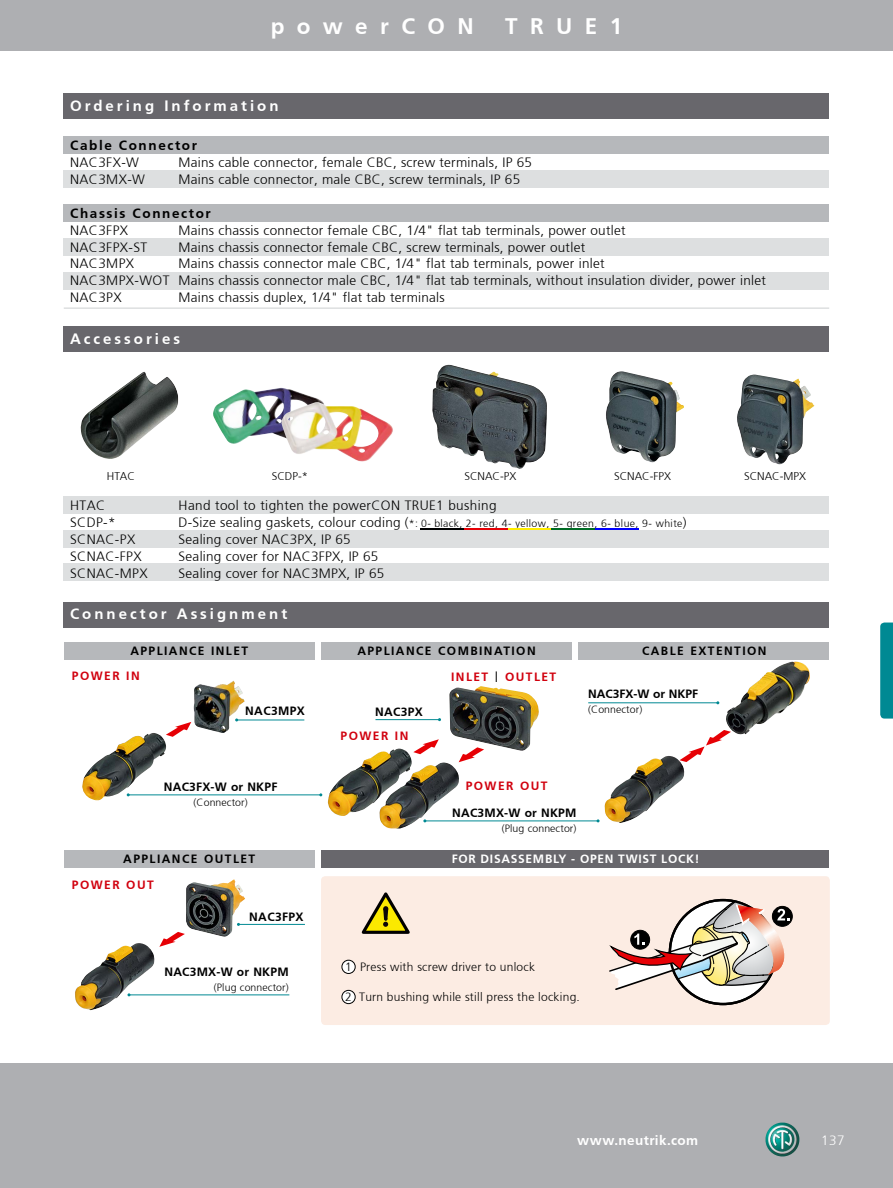
<style>
.page{position:relative;width:893px;height:1188px;background:#fff}
.page>*{position:absolute;margin:0;border:0;box-sizing:border-box;transform-origin:0 0}
.t1{font:700 22.5px "Frutiger";letter-spacing:.55em;color:#fff}
.t2{font:700 15px "Frutiger";letter-spacing:.2em;color:#fff}
.t3{font:300 13.5px/16.8px "Frutiger";letter-spacing:.02em;color:#000}
.t4{font:700 13.5px "Frutiger";letter-spacing:.12em;color:#000}
.t5{font:700 13.5px "Frutiger";letter-spacing:.025em;color:#fff}
.t6{font:300 13.5px "Frutiger";color:#fff}
.t7{font:300 12px "Frutiger";letter-spacing:.02em;color:#000}
.t8{font:700 12px "Frutiger";letter-spacing:.12em;color:#000}
.t9{font:700 12px "Frutiger";letter-spacing:.02em;color:#000}
.t10{font:700 12px "Frutiger";letter-spacing:.12em;color:#d1010e}
.t11{font:700 12px "Frutiger";letter-spacing:.06em;color:#fff}
.t12{font:700 12px "Frutiger";color:#000}
.t13{font:700 12px "Frutiger";letter-spacing:.03em;color:#000}
.t14{font:700 12px "Frutiger";letter-spacing:.085em;color:#000}
.t15{font:300 11.25px "Frutiger";color:#000}
.t16{font:300 10.5px "Frutiger";letter-spacing:.04em;color:#000}
.t17{font:300 10.5px "Frutiger";letter-spacing:.01em;color:#000}
.s1{font-size:13.5px}
.s2{font-weight:300;font-size:15px;color:#000}
</style>
<div class="page">
<div style="left:0;top:0;width:893px;height:51px;background:#aeafb2"></div>
<div style="left:13px;top:1063px;width:880px;height:125px;background:#aeafb2"></div>
<svg style="left:880px;top:623px;width:13px;height:96px"></svg>
<img style="left:765px;top:1123px;width:34px;height:33px">
<div style="left:0;top:1063px;width:13px;height:125px;background:#aeafb2"></div>
<div style="left:64px;top:642px;width:251px;height:17px;background:#b6b8bb"></div>
<div style="left:321px;top:642px;width:251px;height:17px;background:#b6b8bb"></div>
<div style="left:578px;top:642px;width:251px;height:17px;background:#b6b8bb"></div>
<div style="left:64px;top:94px;width:765px;height:25px;background:#68676c"></div>
<div style="left:64px;top:327px;width:765px;height:25px;background:#68676c"></div>
<div style="left:64px;top:136px;width:765px;height:17px;background:#b6b8bb"></div>
<div style="left:64px;top:171px;width:765px;height:17px;background:#dddfe0"></div>
<div style="left:64px;top:205px;width:765px;height:17px;background:#b6b8bb"></div>
<div style="left:64px;top:497px;width:765px;height:17px;background:#dddfe0"></div>
<div style="left:64px;top:531px;width:765px;height:17px;background:#dddfe0"></div>
<div style="left:64px;top:564px;width:765px;height:17px;background:#dddfe0"></div>
<div style="left:64px;top:239px;width:765px;height:17px;background:#dddfe0"></div>
<div style="left:64px;top:272px;width:765px;height:17px;background:#dddfe0"></div>
<div style="left:64px;top:602px;width:765px;height:26px;background:#68676c"></div>
<div style="left:321px;top:850px;width:507px;height:17px;background:#68676c"></div>
<img style="left:449px;top:686px;width:90px;height:65px">
<img style="left:193px;top:681px;width:52px;height:52px">
<img style="left:186px;top:879px;width:59px;height:58px">
<img style="left:213px;top:388px;width:110px;height:56px">
<img style="left:281px;top:402px;width:112px;height:60px">
<img style="left:432px;top:365px;width:115px;height:104px">
<img style="left:80px;top:372px;width:99px;height:87px">
<hr style="left:588px;top:702px;width:130px;height:1px;background:#008993">
<hr style="left:425px;top:821px;width:173px;height:1px;background:#008993">
<hr style="left:129px;top:995px;width:160px;height:1px;background:#008993">
<hr style="left:237px;top:720px;width:67px;height:1px;background:#008993">
<hr style="left:128px;top:795px;width:193px;height:1px;background:#008993">
<hr style="left:238px;top:924px;width:67px;height:1px;background:#008993">
<hr style="left:375px;top:719px;width:65px;height:1px;background:#008993">
<img style="left:606px;top:371px;width:78px;height:92px">
<img style="left:737px;top:375px;width:78px;height:90px">
<div style="left:64px;top:850px;width:251px;height:17px;background:#b6b8bb"></div>
<img style="left:82px;top:733px;width:84px;height:67px">
<img style="left:328px;top:749px;width:84px;height:67px">
<img style="left:605px;top:756px;width:80px;height:67px">
<img style="left:379px;top:763px;width:81px;height:66px">
<img style="left:726px;top:661px;width:84px;height:74px">
<svg style="left:166px;top:722px;width:25px;height:15px"></svg>
<svg style="left:413px;top:739px;width:26px;height:15px"></svg>
<svg style="left:159px;top:932px;width:26px;height:15px"></svg>
<svg style="left:679px;top:730px;width:52px;height:32px"></svg>
<img style="left:75px;top:943px;width:80px;height:67px">
<div style="left:321px;top:876px;width:509px;height:149px;background:#fcece3;border-radius:4px"></div>
<svg style="left:670px;top:900px;width:106px;height:104px"></svg>
<svg style="left:772px;top:906px;width:20px;height:20px"></svg>
<div style="left:772px;top:906px;width:21px;height:21px;border:1px solid #000;border-radius:50%"></div>
<svg style="left:609px;top:900px;width:180px;height:91px"></svg>
<svg style="left:361px;top:892px;width:49px;height:42px"></svg>
<hr style="left:551px;top:528px;width:44px;height:2px;background:#006b24">
<hr style="left:595px;top:528px;width:43px;height:2px;background:#00f">
<hr style="left:508px;top:528px;width:43px;height:2px;background:#ffed00">
<hr style="left:464px;top:528px;width:43px;height:2px;background:#e60005">
<hr style="left:420px;top:528px;width:43px;height:2px;background:#000">
<svg style="left:459px;top:747px;width:25px;height:15px"></svg>
<hr style="left:64px;top:307px;width:765px;height:2px;background:#dddfe0">
<div style="left:342px;top:960px;width:13px;height:13px;background:#fff;border-radius:50%"></div>
<div style="left:342px;top:960px;width:14px;height:14px;border:1px solid #000;border-radius:50%"></div>
<div style="left:342px;top:990px;width:13px;height:14px;background:#fff;border-radius:50%"></div>
<div style="left:342px;top:990px;width:14px;height:14px;border:1px solid #000;border-radius:50%"></div>
<h1 class="t1" style="left:271px;top:13px;width:204px">powerCON</h1>
<h1 class="t1" style="left:505px;top:13px;width:119px">TRUE1</h1>
<p class="t2" style="left:70px;top:97px;width:210px">Ordering Information</p>
<p class="t4" style="left:70px;top:137px;width:128px">Cable Connector</p>
<p class="t3" style="left:70px;top:154px;width:70px">NAC3FX-W</p>
<p class="t3" style="left:179px;top:154px;width:355px">Mains cable connector, female CBC, screw terminals, IP 65</p>
<p class="t3" style="left:70px;top:170px;width:76px">NAC3MX-W</p>
<p class="t3" style="left:179px;top:170px;width:343px">Mains cable connector, male CBC, screw terminals, IP 65</p>
<p class="t4" style="left:70px;top:205px;width:142px">Chassis Connector</p>
<p class="t3" style="left:70px;top:222px;width:59px">NAC3FPX</p>
<p class="t3" style="left:179px;top:222px;width:448px">Mains chassis connector female CBC, 1/4" flat tab terminals, power outlet</p>
<p class="t3" style="left:70px;top:239px;width:79px">NAC3FPX-ST</p>
<p class="t3" style="left:179px;top:239px;width:408px">Mains chassis connector female CBC, screw terminals, power outlet</p>
<p class="t3" style="left:70px;top:255px;width:65px">NAC3MPX</p>
<p class="t3" style="left:70px;top:255px;width:697px;text-indent:108px">Mains chassis connector male CBC, 1/4" flat tab terminals, power inlet<br>NAC3MPX-WOT Mains chassis connector male CBC, 1/4" flat tab terminals, without insulation divider, power inlet<br>NAC3PX</p>
<p class="t3" style="left:179px;top:289px;width:268px">Mains chassis duplex, 1/4" flat tab terminals</p>
<p class="t2" style="left:70px;top:330px;width:111px">Accessories</p>
<p class="t15" style="left:107px;top:469px;width:30px">HTAC</p>
<p class="t15" style="left:272px;top:469px;width:38px">SCDP-*</p>
<p class="t15" style="left:464px;top:469px;width:53px">SCNAC-PX</p>
<p class="t15" style="left:614px;top:469px;width:58px">SCNAC-FPX</p>
<p class="t15" style="left:744px;top:469px;width:63px">SCNAC-MPX</p>
<p class="t3" style="left:70px;top:497px;width:36px">HTAC</p>
<p class="t3" style="left:179px;top:497px;width:319px">Hand tool to tighten the powerCON TRUE1 bushing</p>
<p class="t3" style="left:70px;top:514px;width:47px">SCDP-*</p>
<p class="t16" style="left:179px;top:517px;width:510px"><span class="s1">D-Size sealing gaskets, colour coding (</span>*: 0- black, 2- red, 4- yellow, 5- green, 6- blue, 9- white<span class="s1">)</span></p>
<p class="t3" style="left:70px;top:531px;width:67px">SCNAC-PX</p>
<p class="t3" style="left:179px;top:531px;width:174px">Sealing cover NAC3PX, IP 65</p>
<p class="t3" style="left:70px;top:548px;width:73px">SCNAC-FPX</p>
<p class="t3" style="left:179px;top:548px;width:201px">Sealing cover for NAC3FPX, IP 65</p>
<p class="t3" style="left:70px;top:564px;width:79px">SCNAC-MPX</p>
<p class="t3" style="left:179px;top:564px;width:207px">Sealing cover for NAC3MPX, IP 65</p>
<p class="t2" style="left:70px;top:605px;width:218px">Connector Assignment</p>
<p class="t8" style="left:130px;top:644px;width:119px">APPLIANCE INLET</p>
<p class="t8" style="left:357px;top:644px;width:180px">APPLIANCE COMBINATION</p>
<p class="t8" style="left:642px;top:644px;width:126px">CABLE EXTENTION</p>
<p class="t10" style="left:72px;top:669px;width:69px">POWER IN</p>
<p class="t10" style="left:451px;top:670px;width:107px">INLET <span class="s2">I</span> OUTLET</p>
<p class="t12" style="left:588px;top:687px;width:112px">NAC3FX-W or NKPF</p>
<p class="t13" style="left:245px;top:703px;width:61px">NAC3MPX</p>
<p class="t17" style="left:588px;top:703px;width:56px">(Connector)</p>
<p class="t14" style="left:375px;top:705px;width:49px">NAC3PX</p>
<p class="t9" style="left:164px;top:779px;width:115px">NAC3FX-W or NKPF</p>
<p class="t17" style="left:194px;top:796px;width:56px">(Connector)</p>
<p class="t10" style="left:341px;top:729px;width:69px">POWER IN</p>
<p class="t10" style="left:466px;top:779px;width:83px">POWER OUT</p>
<p class="t9" style="left:452px;top:806px;width:126px">NAC3MX-W or NKPM</p>
<p class="t17" style="left:502px;top:823px;width:76px">(Plug connector)</p>
<p class="t8" style="left:123px;top:852px;width:133px">APPLIANCE OUTLET</p>
<p class="t11" style="left:452px;top:852px;width:249px">FOR DISASSEMBLY - OPEN TWIST LOCK!</p>
<p class="t10" style="left:72px;top:877px;width:83px">POWER OUT</p>
<p class="t13" style="left:249px;top:909px;width:56px">NAC3FPX</p>
<p class="t9" style="left:164px;top:965px;width:126px">NAC3MX-W or NKPM</p>
<p class="t17" style="left:214px;top:982px;width:76px">(Plug connector)</p>
<p class="t7" style="left:345px;top:960px;width:192px">1 Press with screw driver to unlock</p>
<p class="t7" style="left:345px;top:990px;width:236px">2 Turn bushing while still press the locking.</p>
<p class="t5" style="left:577px;top:1132px;width:123px">www.neutrik.com</p>
<p class="t6" style="left:821px;top:1132px;width:25px">137</p>
</div>
